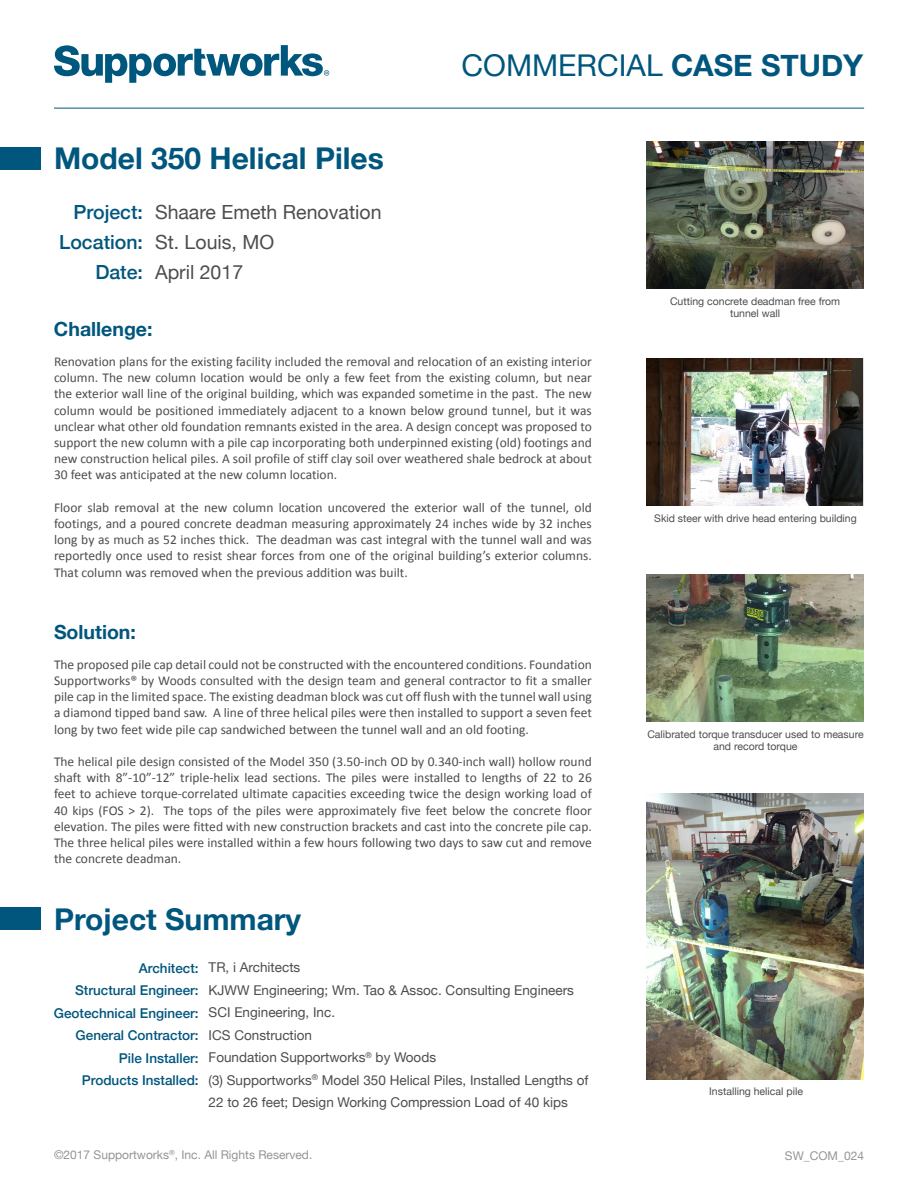
<style>
.page{position:relative;width:918px;height:1188px;background:#fff}
.page>*{position:absolute;margin:0;border:0;box-sizing:border-box;transform-origin:0 0}
.t1{font:700 30px "Helvetica Neue";color:#00567d}
.t2{font:30px "Helvetica Neue";color:#00567d}
.t3{font:19.5px/30px "Helvetica Neue";color:#4d4d4f}
.t4{font:500 19.5px/30px "Helvetica Neue";color:#00567d;text-align:right}
.t5{font:700 19.5px "Helvetica Neue";color:#00567d}
.t6{font:13.5px/16.2px "Calibri";color:#4d4d4f;text-align:justify}
.t7{font:13.5px/22.5px "Helvetica Neue";color:#4d4d4f}
.t8{font:500 13.5px/22.5px "Helvetica Neue";color:#00567d;text-align:right}
.t9{font:12px "Helvetica Neue";color:#939598}
.t10{font:10.5px/12.6px "Helvetica Neue";color:#4d4d4f;text-align:center}
.s1{font-weight:700}
</style>
<div class="page">
<div style="left:0;top:908px;width:40px;height:22px;background:#00567d"></div>
<div style="left:0;top:148px;width:40px;height:22px;background:#00567d"></div>
<img style="left:647px;top:141px;width:216px;height:148px">
<img style="left:647px;top:359px;width:216px;height:147px">
<img style="left:647px;top:574px;width:216px;height:147px">
<img style="left:647px;top:793px;width:216px;height:286px">
<hr style="left:54px;top:108px;width:810px;height:1px;background:#00567d">
<svg style="left:54px;top:45px;width:275px;height:38px"></svg>
<h1 class="t1" style="left:54px;top:135px;width:331px">Model 350 Helical Piles</h1>
<h2 class="t4" style="left:59px;top:195px;width:85px">Project:<br>Location:<br>Date:</h2>
<h2 class="t3" style="left:155px;top:198px;width:228px">Shaare Emeth Renovation<br>St. Louis, MO<br>April 2017</h2>
<h1 class="t2" style="left:462px;top:44px;width:403px">COMMERCIAL <span class="s1">CASE STUDY</span></h1>
<p class="t10" style="left:670px;top:295px;width:172px">Cutting concrete deadman free from tunnel wall</p>
<h2 class="t5" style="left:54px;top:314px;width:100px">Challenge:</h2>
<p class="t6" style="left:54px;top:353px;width:539px">Renovation plans for the existing facility included the removal and relocation of an existing interior column. The new column location would be only a few feet from the existing column, but near the exterior wall line of the original building, which was expanded sometime in the past. The new column would be positioned immediately adjacent to a known below ground tunnel, but it was unclear what other old foundation remnants existed in the area. A design concept was proposed to support the new column with a pile cap incorporating both underpinned existing (old) footings and new construction helical piles. A soil profile of stiff clay soil over weathered shale bedrock at about 30 feet was anticipated at the new column location.</p>
<p class="t6" style="left:54px;top:499px;width:539px">Floor slab removal at the new column location uncovered the exterior wall of the tunnel, old footings, and a poured concrete deadman measuring approximately 24 inches wide by 32 inches long by as much as 52 inches thick. The deadman was cast integral with the tunnel wall and was reportedly once used to resist shear forces from one of the original building’s exterior columns.<br>That column was removed when the previous addition was built.</p>
<h2 class="t5" style="left:54px;top:617px;width:83px">Solution:</h2>
<p class="t6" style="left:54px;top:656px;width:539px">The proposed pile cap detail could not be constructed with the encountered conditions. Foundation Supportworks® by Woods consulted with the design team and general contractor to fit a smaller pile cap in the limited space. The existing deadman block was cut off flush with the tunnel wall using a diamond tipped band saw. A line of three helical piles were then installed to support a seven feet long by two feet wide pile cap sandwiched between the tunnel wall and an old footing.</p>
<p class="t6" style="left:54px;top:753px;width:539px">The helical pile design consisted of the Model 350 (3.50-inch OD by 0.340-inch wall) hollow round shaft with 8”-10”-12” triple-helix lead sections. The piles were installed to lengths of 22 to 26 feet to achieve torque-correlated ultimate capacities exceeding twice the design working load of 40 kips (FOS ˃ 2). The tops of the piles were approximately five feet below the concrete floor elevation. The piles were fitted with new construction brackets and cast into the concrete pile cap.<br>The three helical piles were installed within a few hours following two days to saw cut and remove the concrete deadman.</p>
<h1 class="t1" style="left:54px;top:895px;width:249px">Project Summary</h1>
<p class="t8" style="left:54px;top:956px;width:146px">Architect:<br>Structural Engineer:<br>Geotechnical Engineer:<br>General Contractor:<br>Pile Installer:<br>Products Installed:</p>
<p class="t7" style="left:209px;top:957px;width:381px">TR, i Architects<br>KJWW Engineering; Wm. Tao &amp; Assoc. Consulting Engineers SCI Engineering, Inc.<br>ICS Construction<br>Foundation Supportworks<sup>®</sup> by Woods<br>(3) Supportworks<sup>®</sup> Model 350 Helical Piles, Installed Lengths of 22 to 26 feet; Design Working Compression Load of 40 kips</p>
<p class="t10" style="left:654px;top:513px;width:204px">Skid steer with drive head entering building</p>
<p class="t10" style="left:647px;top:728px;width:218px">Calibrated torque transducer used to measure and record torque</p>
<p class="t10" style="left:709px;top:1086px;width:95px">Installing helical pile</p>
<p class="t9" style="left:54px;top:1146px;width:260px">©2017 Supportworks<sup>®</sup>, Inc. All Rights Reserved.</p>
<p class="t9" style="left:785px;top:1147px;width:81px">SW_COM_024</p>
</div>
